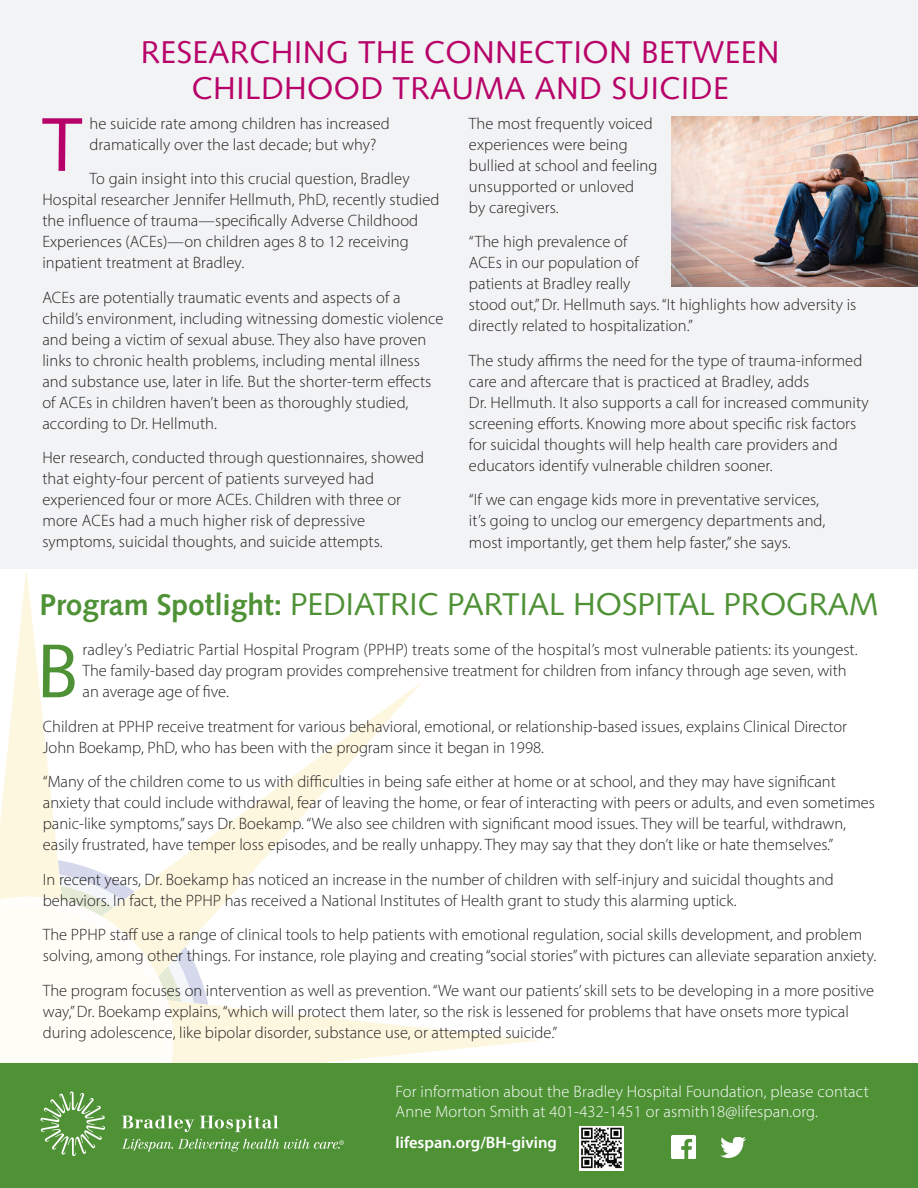
<style>
.page{position:relative;width:918px;height:1188px;background:#fff}
.page>*{position:absolute;margin:0;border:0;box-sizing:border-box;transform-origin:0 0}
.t1{font:76.05px "Syntax";color:#4f9236}
.t2{font:76.05px "Syntax";color:#b70369}
.t3{font:31.5px/36px "Syntax";letter-spacing:.01em;color:#b70369;text-align:center}
.t4{font:31.5px "Syntax";letter-spacing:-.005em;color:#4f9236}
.t5{font:300 16.5px/21px "Myriad Pro";color:#231f20}
.t6{font:300 16.5px/19.5px "Myriad Pro";letter-spacing:.01em;color:#fff}
.t7{font:600 16.5px "Myriad Pro";color:#fff}
.s1{font-weight:700;font-size:30px}
</style>
<div class="page">
<svg style="left:0;top:572px;width:541px;height:492px"></svg>
<div style="left:0;top:0;width:918px;height:568px;background:#f2f3f4"></div>
<div style="left:0;top:1064px;width:918px;height:124px;background:#4f9236"></div>
<svg style="left:40px;top:1091px;width:65px;height:65px"></svg>
<svg style="left:122px;top:1116px;width:72px;height:16px"></svg>
<svg style="left:200px;top:1115px;width:78px;height:17px"></svg>
<svg style="left:122px;top:1139px;width:222px;height:13px"></svg>
<img style="left:672px;top:116px;width:246px;height:170px">
<img style="left:720px;top:1137px;width:25px;height:20px">
<img style="left:672px;top:1135px;width:23px;height:24px">
<img style="left:580px;top:1126px;width:44px;height:45px">
<h2 class="t3" style="left:141px;top:34px;width:640px">RESEARCHING THE CONNECTION BETWEEN<br>CHILDHOOD TRAUMA AND SUICIDE</h2>
<h1 class="t2" style="left:41px;top:100px;width:44px">T</h1>
<p class="t5" style="left:89px;top:113px;width:302px">he suicide rate among children has increased dramatically over the last decade; but why?</p>
<p class="t5" style="left:42px;top:168px;width:399px;text-indent:47px">To gain insight into this crucial question, Bradley Hospital researcher Jennifer Hellmuth, PhD, recently studied the influence of trauma—specifically Adverse Childhood Experiences (ACEs)—on children ages 8 to 12 receiving inpatient treatment at Bradley.</p>
<p class="t5" style="left:42px;top:287px;width:403px">ACEs are potentially traumatic events and aspects of a child’s environment, including witnessing domestic violence and being a victim of sexual abuse. They also have proven links to chronic health problems, including mental illness and substance use, later in life. But the shorter-term effects of ACEs in children haven’t been as thoroughly studied, according to Dr. Hellmuth.</p>
<p class="t5" style="left:42px;top:447px;width:383px">Her research, conducted through questionnaires, showed that eighty-four percent of patients surveyed had experienced four or more ACEs. Children with three or more ACEs had a much higher risk of depressive symptoms, suicidal thoughts, and suicide attempts.</p>
<p class="t5" style="left:469px;top:113px;width:190px">The most frequently voiced experiences were being bullied at school and feeling unsupported or unloved<br>by caregivers.</p>
<p class="t5" style="left:469px;top:231px;width:389px">“The high prevalence of<br>ACEs in our population of<br>patients at Bradley really<br>stood out,” Dr. Hellmuth says. “It highlights how adversity is directly related to hospitalization.”</p>
<p class="t5" style="left:469px;top:350px;width:401px">The study affirms the need for the type of trauma-informed care and aftercare that is practiced at Bradley, adds<br>Dr. Hellmuth. It also supports a call for increased community screening efforts. Knowing more about specific risk factors for suicidal thoughts will help health care providers and educators identify vulnerable children sooner.</p>
<p class="t5" style="left:469px;top:489px;width:358px">“If we can engage kids more in preventative services, it’s going to unclog our emergency departments and, most importantly, get them help faster,” she says.</p>
<h2 class="t4" style="left:40px;top:585px;width:840px"><span class="s1">Program Spotlight:</span> PEDIATRIC PARTIAL HOSPITAL PROGRAM</h2>
<h1 class="t1" style="left:36px;top:626px;width:44px">B</h1>
<p class="t5" style="left:83px;top:639px;width:777px">radley’s Pediatric Partial Hospital Program (PPHP) treats some of the hospital’s most vulnerable patients: its youngest.<br>The family-based day program provides comprehensive treatment for children from infancy through age seven, with an average age of five.</p>
<p class="t5" style="left:43px;top:716px;width:806px">Children at PPHP receive treatment for various behavioral, emotional, or relationship-based issues, explains Clinical Director<br>John Boekamp, PhD, who has been with the program since it began in 1998.</p>
<p class="t5" style="left:43px;top:771px;width:834px">“Many of the children come to us with difficulties in being safe either at home or at school, and they may have significant anxiety that could include withdrawal, fear of leaving the home, or fear of interacting with peers or adults, and even sometimes panic-like symptoms,” says Dr. Boekamp. “We also see children with significant mood issues. They will be tearful, withdrawn, easily frustrated, have temper loss episodes, and be really unhappy. They may say that they don’t like or hate themselves.”</p>
<p class="t5" style="left:43px;top:869px;width:793px">In recent years, Dr. Boekamp has noticed an increase in the number of children with self-injury and suicidal thoughts and behaviors. In fact, the PPHP has received a National Institutes of Health grant to study this alarming uptick.</p>
<p class="t5" style="left:43px;top:924px;width:835px">The PPHP staff use a range of clinical tools to help patients with emotional regulation, social skills development, and problem solving, among other things. For instance, role playing and creating “social stories” with pictures can alleviate separation anxiety.</p>
<p class="t5" style="left:43px;top:980px;width:833px">The program focuses on intervention as well as prevention. “We want our patients’ skill sets to be developing in a more positive way,” Dr. Boekamp explains, “which will protect them later, so the risk is lessened for problems that have onsets more typical during adolescence, like bipolar disorder, substance use, or attempted suicide.”</p>
<p class="t6" style="left:396px;top:1082px;width:475px">For information about the Bradley Hospital Foundation, please contact<br>Anne Morton Smith at 401-432-1451 or asmith18@lifespan.org.</p>
<p class="t7" style="left:396px;top:1132px;width:163px">lifespan.org/BH-giving</p>
</div>
